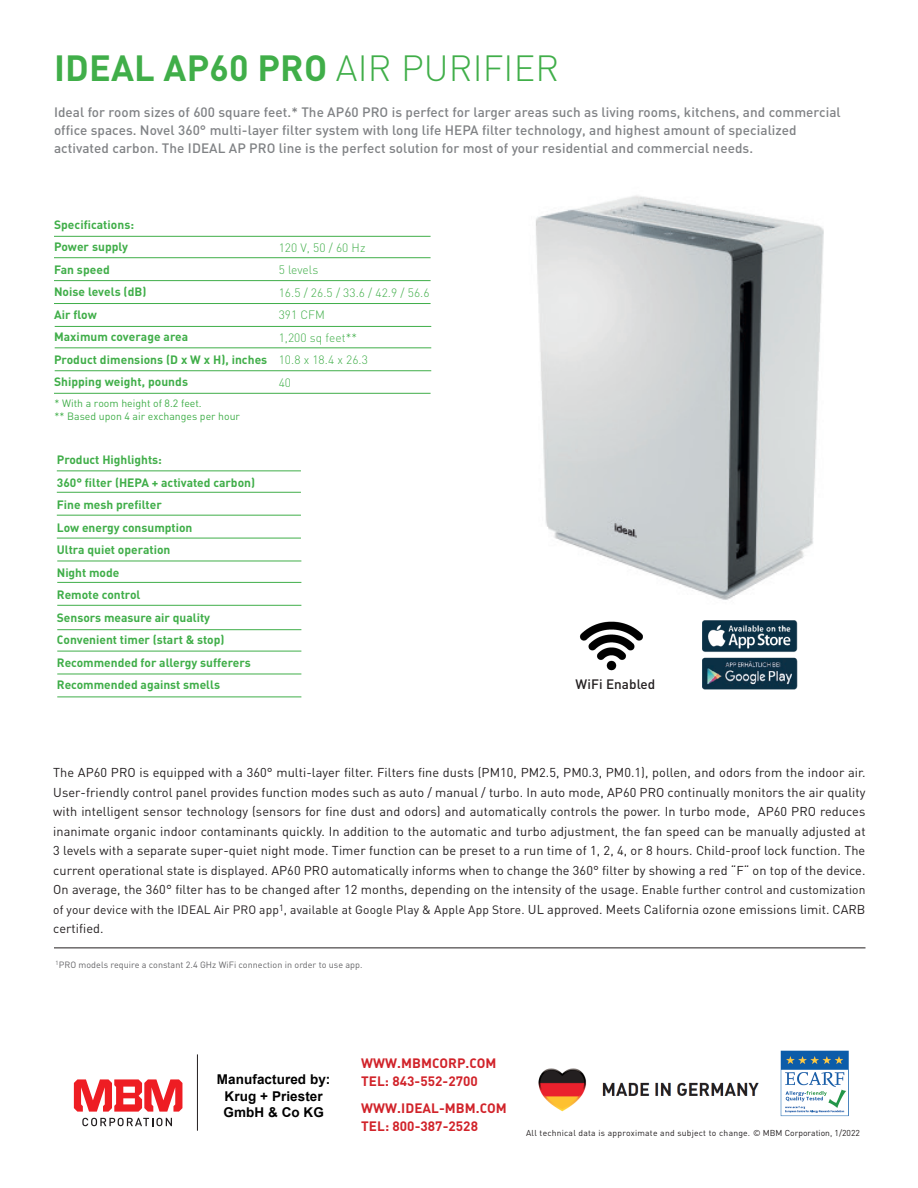
<style>
.page{position:relative;width:918px;height:1188px;background:#fff}
.page>*{position:absolute;margin:0;border:0;box-sizing:border-box;transform-origin:0 0}
.t1{font:700 36px "DIN";letter-spacing:.005em;color:#40ae49}
.t2{font:500 13.5px/18px "DIN";letter-spacing:.005em;color:#808285}
.t3{font:700 13.5px "DIN";letter-spacing:.005em;color:#d1232a}
.t4{font:700 13.5px/16.2px "Arial";letter-spacing:.005em;color:#000;text-align:center}
.t5{font:500 13.5px "DIN";letter-spacing:.005em;color:#231f20}
.t6{font:12.75px/19.5px "DIN";letter-spacing:.005em;color:#231f20;text-align:justify}
.t7{font:700 12px "DIN";color:#40ae49}
.t8{font:12px "DIN";letter-spacing:.01em;color:#231f20}
.t9{font:300 12px "DIN";letter-spacing:.005em;color:#40ae49}
.t10{font:10.5px/12.6px "DIN";color:#40ae49}
.t11{font:9px "DIN";letter-spacing:.005em;color:#656568}
.t12{font:8.55px "DIN";letter-spacing:.025em;color:#231f20}
.s1{font-weight:300}
.s2{font-size:12px}
.s3{font-size:12.75px}
</style>
<div class="page">
<img style="left:536px;top:195px;width:288px;height:405px">
<hr style="left:54px;top:236px;width:377px;height:1px;background:#40ae49">
<hr style="left:54px;top:257px;width:377px;height:1px;background:#40ae49">
<hr style="left:54px;top:280px;width:377px;height:1px;background:#40ae49">
<hr style="left:54px;top:303px;width:377px;height:1px;background:#40ae49">
<hr style="left:55px;top:326px;width:376px;height:1px;background:#40ae49">
<hr style="left:55px;top:347px;width:376px;height:1px;background:#40ae49">
<hr style="left:55px;top:370px;width:376px;height:1px;background:#40ae49">
<svg style="left:54px;top:392px;width:338px;height:1px"></svg>
<hr style="left:57px;top:470px;width:244px;height:1px;background:#40ae49">
<hr style="left:57px;top:492px;width:244px;height:1px;background:#40ae49">
<hr style="left:57px;top:515px;width:244px;height:1px;background:#40ae49">
<hr style="left:57px;top:538px;width:244px;height:1px;background:#40ae49">
<hr style="left:57px;top:561px;width:244px;height:1px;background:#40ae49">
<hr style="left:57px;top:582px;width:244px;height:1px;background:#40ae49">
<hr style="left:57px;top:605px;width:244px;height:1px;background:#40ae49">
<hr style="left:57px;top:629px;width:244px;height:1px;background:#40ae49">
<hr style="left:57px;top:651px;width:244px;height:1px;background:#40ae49">
<hr style="left:57px;top:674px;width:244px;height:1px;background:#40ae49">
<hr style="left:57px;top:697px;width:244px;height:1px;background:#40ae49">
<hr style="left:54px;top:393px;width:377px;height:1px;background:#40ae49">
<img style="left:702px;top:620px;width:96px;height:70px">
<img style="left:580px;top:621px;width:63px;height:50px">
<svg style="left:82px;top:1118px;width:90px;height:8px"></svg>
<svg style="left:74px;top:1079px;width:108px;height:33px"></svg>
<hr style="left:197px;top:1054px;width:1px;height:77px;background:#231f20">
<img style="left:538px;top:1068px;width:221px;height:44px">
<img style="left:780px;top:1050px;width:69px;height:67px">
<hr style="left:54px;top:948px;width:812px;height:1px;background:#231f20">
<p class="t1" style="left:54px;top:44px;width:507px">IDEAL AP60 PRO <span class="s1">AIR PURIFIER</span></p>
<p class="t2" style="left:54px;top:103px;width:788px">Ideal for room sizes of 600 square feet.* The AP60 PRO is perfect for larger areas such as living rooms, kitchens, and commercial office spaces. Novel 360° multi-layer filter system with long life HEPA filter technology, and highest amount of specialized activated carbon. The IDEAL AP PRO line is the perfect solution for most of your residential and commercial needs.</p>
<p class="t7" style="left:54px;top:216px;width:82px">Specifications:</p>
<p class="t7" style="left:54px;top:239px;width:76px">Power supply</p>
<p class="t7" style="left:54px;top:261px;width:57px">Fan speed</p>
<p class="t7" style="left:54px;top:284px;width:94px">Noise levels (dB)</p>
<p class="t7" style="left:54px;top:306px;width:44px">Air flow</p>
<p class="t7" style="left:54px;top:329px;width:136px">Maximum coverage area</p>
<p class="t7" style="left:54px;top:351px;width:215px">Product dimensions (D x W x H), inches</p>
<p class="t7" style="left:54px;top:374px;width:136px">Shipping weight, pounds</p>
<p class="t9" style="left:279px;top:240px;width:88px">120 V, 50 / 60 Hz</p>
<p class="t9" style="left:279px;top:262px;width:41px">5 levels</p>
<p class="t9" style="left:279px;top:285px;width:152px">16.5 / 26.5 / 33.6 / 42.9 / 56.6</p>
<p class="t9" style="left:279px;top:307px;width:48px">391 CFM</p>
<p class="t9" style="left:279px;top:330px;width:80px">1,200 sq feet**</p>
<p class="t9" style="left:279px;top:352px;width:91px">10.8 x 18.4 x 26.3</p>
<p class="t9" style="left:279px;top:375px;width:14px">40</p>
<p class="t10" style="left:55px;top:397px;width:187px">* With a room height of 8.2 feet.<br>** Based upon 4 air exchanges per hour</p>
<p class="t7" style="left:57px;top:452px;width:107px">Product Highlights:</p>
<p class="t7" style="left:57px;top:475px;width:200px">360° filter (HEPA + activated carbon)</p>
<p class="t7" style="left:57px;top:497px;width:107px">Fine mesh prefilter</p>
<p class="t7" style="left:57px;top:520px;width:137px">Low energy consumption</p>
<p class="t7" style="left:57px;top:542px;width:115px">Ultra quiet operation</p>
<p class="t7" style="left:57px;top:565px;width:64px">Night mode</p>
<p class="t7" style="left:57px;top:587px;width:85px">Remote control</p>
<p class="t7" style="left:57px;top:610px;width:155px">Sensors measure air quality</p>
<p class="t7" style="left:57px;top:632px;width:169px">Convenient timer (start &amp; stop)</p>
<p class="t7" style="left:57px;top:655px;width:195px">Recommended for allergy sufferers</p>
<p class="t7" style="left:57px;top:677px;width:165px">Recommended against smells</p>
<p class="t5" style="left:576px;top:676px;width:81px">WiFi Enabled</p>
<p class="t6" style="left:53px;top:762px;width:814px">The AP60 PRO is equipped with a 360° multi-layer filter. Filters fine dusts (PM10, PM2.5, PM0.3, PM0.1), pollen, and odors from the indoor air.<br>User-friendly control panel provides function modes such as auto / manual / turbo. In auto mode, AP60 PRO continually monitors the air quality with intelligent sensor technology (sensors for fine dust and odors) and automatically controls the power. In turbo mode, AP60 PRO reduces inanimate organic indoor contaminants quickly. In addition to the automatic and turbo adjustment, the fan speed can be manually adjusted at 3 levels with a separate super-quiet night mode. Timer function can be preset to a run time of 1, 2, 4, or 8 hours. Child-proof lock function. The current operational state is displayed. AP60 PRO automatically informs when to change the 360° filter by showing a red “F“ on top of the device.<br>On average, the 360° filter has to be changed after 12 months, depending on the intensity of the usage. <span class="s2">Enable further control and customization</span></p>
<p class="t8" style="left:53px;top:902px;width:814px">of your device with the IDEAL Air PRO app<sup>1</sup>, available at Google Play &amp; Apple App Store. <span class="s3">UL approved. Meets California ozone emissions limit. CARB</span></p>
<p class="t6" style="left:53px;top:918px;width:52px">certified.</p>
<p class="t11" style="left:56px;top:959px;width:309px"><sup>1</sup>PRO models require a constant 2.4 GHz WiFi connection in order to use app.</p>
<p class="t4" style="left:217px;top:1072px;width:115px">Manufactured by:<br>Krug + Priester<br>GmbH &amp; Co KG</p>
<p class="t3" style="left:361px;top:1054px;width:137px">WWW.MBMCORP.COM</p>
<p class="t3" style="left:361px;top:1072px;width:118px">TEL: 843-552-2700</p>
<p class="t3" style="left:361px;top:1099px;width:147px">WWW.IDEAL-MBM.COM</p>
<p class="t3" style="left:361px;top:1117px;width:118px">TEL: 800-387-2528</p>
<p class="t12" style="left:526px;top:1128px;width:335px">All technical data is approximate and subject to change. © MBM Corporation, 1/2022</p>
</div>
